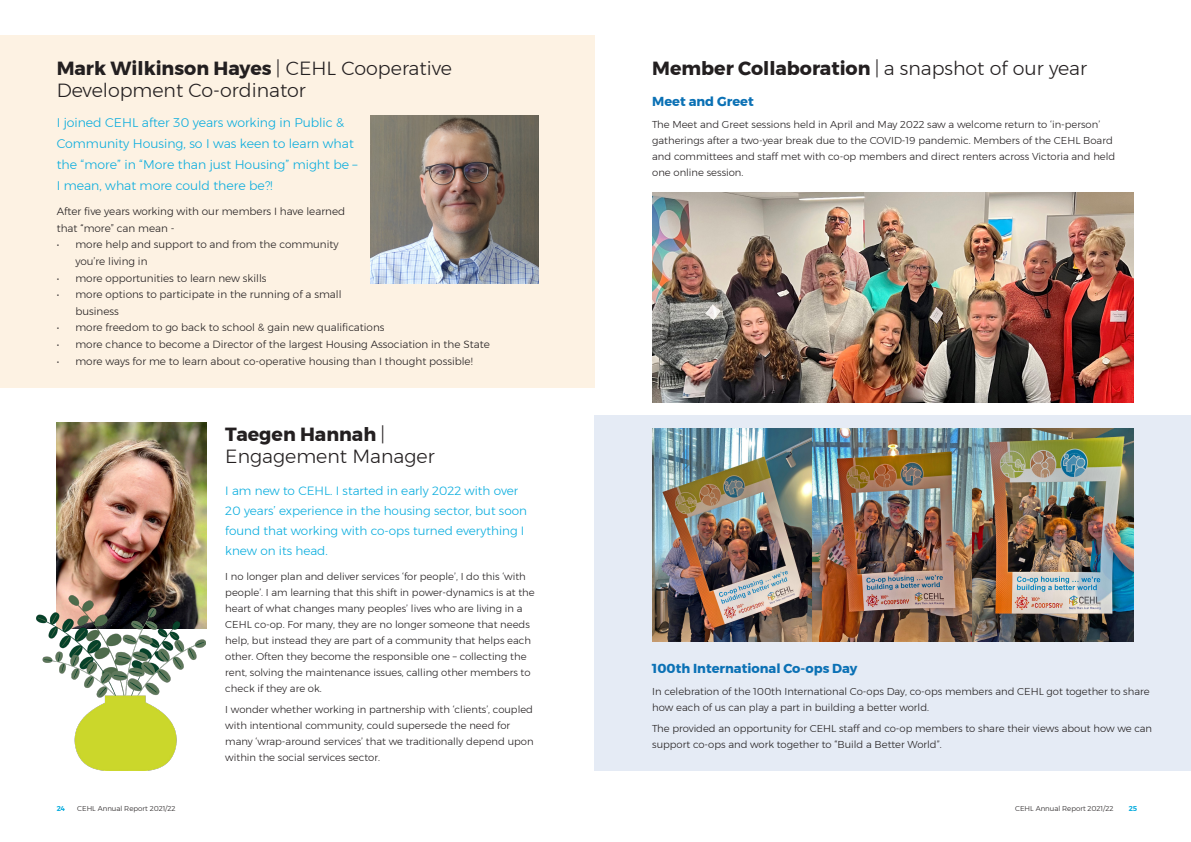
<style>
.page{position:relative;width:1191px;height:842px;background:#fff}
.page>*{position:absolute;margin:0;border:0;box-sizing:border-box;transform-origin:0 0}
.t1{font:300 19px/21.6px "Montserrat";color:#231f20}
.t2{font:700 19px "Montserrat";color:#231f20}
.t3{font:700 13px "Montserrat";color:#0b71b5}
.t4{font:300 12.5px/20.8px "Montserrat";color:#07acde}
.t5{font:300 12px/20px "Montserrat";color:#07acde}
.t6{font:300 10.4px/16.6px "Montserrat";color:#231f20}
.t7{font:300 10px/16px "Montserrat";color:#231f20}
.t8{font:300 7px "Montserrat";color:#231f20}
.t9{font:600 7px "Montserrat";color:#07acde}
.s1{font-weight:700}
.s2{font-weight:300}
</style>
<div class="page">
<div style="left:0;top:35px;width:594px;height:353px;background:#fdf2e3"></div>
<img style="left:370px;top:115px;width:169px;height:168px">
<img style="left:652px;top:193px;width:481px;height:210px">
<div style="left:594px;top:415px;width:597px;height:355px;background:#e5ebf5"></div>
<img style="left:652px;top:428px;width:481px;height:214px">
<img style="left:57px;top:423px;width:150px;height:205px">
<img style="left:37px;top:596px;width:168px;height:174px">
<p class="t1" style="left:57px;top:57px;width:397px"><span class="s1">Mark Wilkinson Hayes</span> | CEHL Cooperative<br>Development Co-ordinator</p>
<p class="t4" style="left:57px;top:112px;width:302px">I joined CEHL after 30 years working in Public &amp; Community Housing, so I was keen to learn what the “more” in “More than just Housing” might be – I mean, what more could there be?!</p>
<p class="t6" style="left:57px;top:203px;width:290px">After five years working with our members I have learned that “more” can mean -</p>
<p class="t6" style="left:75px;top:236px;width:265px;text-indent:-19px">• more help and support to and from the community you’re living in</p>
<p class="t6" style="left:57px;top:269px;width:211px">• more opportunities to learn new skills</p>
<p class="t6" style="left:75px;top:286px;width:268px;text-indent:-19px">• more options to participate in the running of a small business</p>
<p class="t6" style="left:57px;top:319px;width:329px">• more freedom to go back to school &amp; gain new qualifications</p>
<p class="t6" style="left:57px;top:336px;width:434px">• more chance to become a Director of the largest Housing Association in the State</p>
<p class="t6" style="left:57px;top:353px;width:418px">• more ways for me to learn about co-operative housing than I thought possible!</p>
<p class="t1" style="left:225px;top:423px;width:211px"><span class="s1">Taegen Hannah</span> |<br>Engagement Manager</p>
<p class="t5" style="left:225px;top:481px;width:303px">I am new to CEHL. I started in early 2022 with over 20 years’ experience in the housing sector, but soon found that working with co-ops turned everything I knew on its head.</p>
<p class="t7" style="left:225px;top:568px;width:311px">I no longer plan and deliver services ‘for people’, I do this ‘with people’. I am learning that this shift in power-dynamics is at the heart of what changes many peoples’ lives who are living in a CEHL co-op. For many, they are no longer someone that needs help, but instead they are part of a community that helps each other. Often they become the responsible one – collecting the rent, solving the maintenance issues, calling other members to check if they are ok.</p>
<p class="t7" style="left:225px;top:701px;width:310px">I wonder whether working in partnership with ‘clients’, coupled with intentional community, could supersede the need for many ‘wrap-around services’ that we traditionally depend upon within the social services sector.</p>
<p class="t2" style="left:652px;top:53px;width:436px">Member Collaboration <span class="s2">| a snapshot of our year</span></p>
<p class="t3" style="left:652px;top:91px;width:103px">Meet and Greet</p>
<p class="t7" style="left:652px;top:116px;width:464px">The Meet and Greet sessions held in April and May 2022 saw a welcome return to ‘in-person’ gatherings after a two-year break due to the COVID-19 pandemic. Members of the CEHL Board and committees and staff met with co-op members and direct renters across Victoria and held one online session.</p>
<p class="t3" style="left:652px;top:658px;width:207px">100th International Co-ops Day</p>
<p class="t7" style="left:652px;top:683px;width:499px">In celebration of the 100th International Co-ops Day, co-ops members and CEHL got together to share how each of us can play a part in building a better world.</p>
<p class="t7" style="left:652px;top:721px;width:501px">The provided an opportunity for CEHL staff and co-op members to share their views about how we can support co-ops and work together to “Build a Better World”.</p>
<p class="t9" style="left:57px;top:803px;width:10px">24</p>
<p class="t8" style="left:77px;top:803px;width:100px">CEHL Annual Report 2021/22</p>
<p class="t8" style="left:1015px;top:803px;width:100px">CEHL Annual Report 2021/22</p>
<p class="t9" style="left:1128px;top:803px;width:10px">25</p>
</div>
